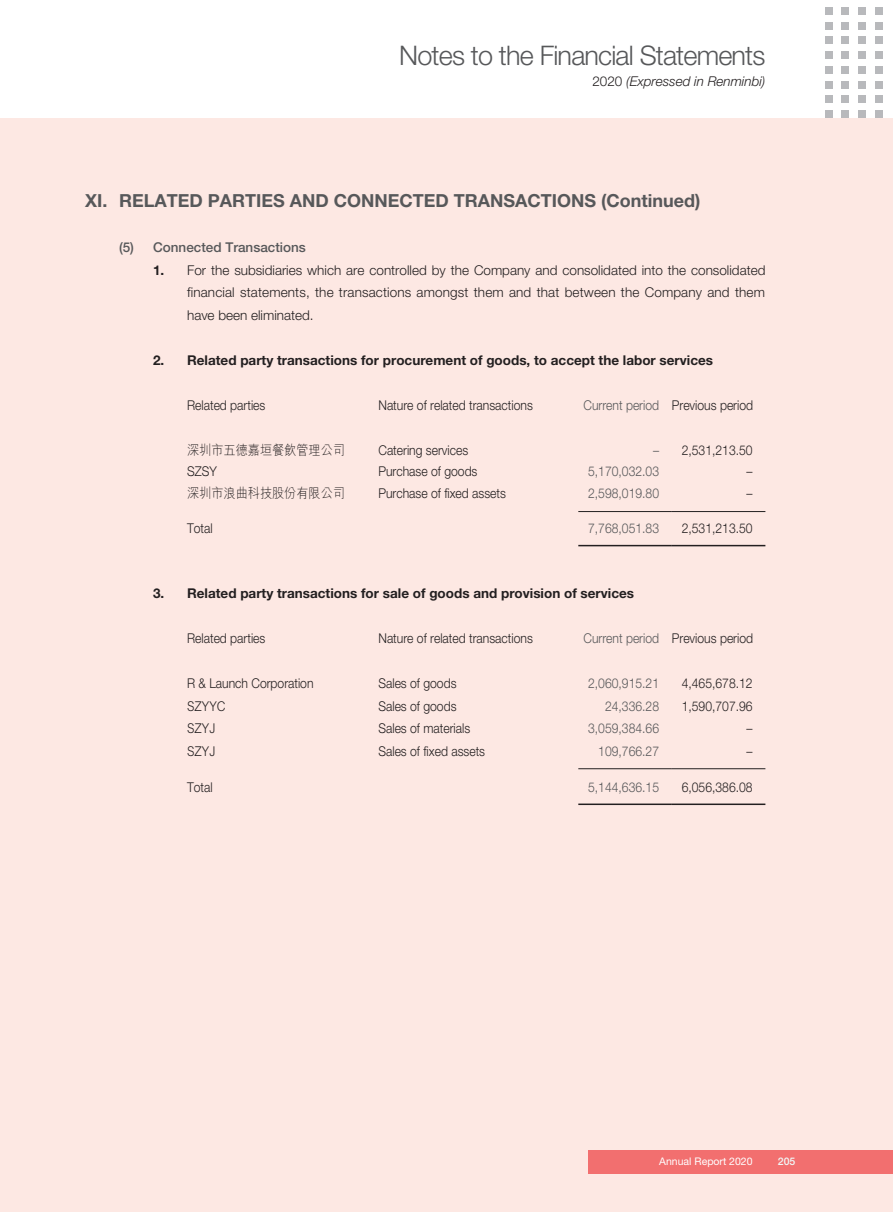
<style>
.page{position:relative;width:893px;height:1212px;background:#fde8e3}
.page>*{position:absolute;margin:0;border:0;box-sizing:border-box;transform-origin:0 0}
.t1{font:300 27px "Helvetica Neue LT Std";letter-spacing:-.03em;color:#57585a}
.t2{font:700 18px "Helvetica Neue LT Std";color:#57585a}
.t3{font:300 13.5px "Helvetica Neue LT Std";color:#231f20;scale:.9 1}
.t4{font:300 13.5px/22.5px "Helvetica Neue LT Std";color:#231f20;text-align:justify}
.t5{font:700 13.5px "Helvetica Neue LT Std";color:#231f20}
.t6{font:300 13.5px "Helvetica Neue LT Std";color:#57585a;scale:.9 1}
.t7{font:300 13.5px "M Hei HK";color:#231f20;scale:.9 1}
.t8{font:italic 300 13.5px "Helvetica Neue LT Std";color:#231f20}
.t9{font:500 13.5px "Helvetica Neue LT Std";color:#57585a}
.t10{font:10.5px "Helvetica Neue LT Std";color:#fff}
.t11{font:500 10.5px "Helvetica Neue LT Std";color:#f0f9f8}
.s1{font-style:normal}
.s2{font-weight:700}
.s3{color:#57585a}
</style>
<div class="page">
<div style="left:0;top:0;width:893px;height:118px;background:#fff"></div>
<div style="left:875px;top:7px;width:8px;height:8px;background:#b8b9bc"></div>
<div style="left:858px;top:7px;width:8px;height:8px;background:#b8b9bc"></div>
<div style="left:842px;top:7px;width:7px;height:8px;background:#b8b9bc"></div>
<div style="left:825px;top:7px;width:7px;height:8px;background:#b8b9bc"></div>
<div style="left:875px;top:22px;width:8px;height:7px;background:#b8b9bc"></div>
<div style="left:858px;top:22px;width:8px;height:7px;background:#b8b9bc"></div>
<div style="left:842px;top:22px;width:7px;height:7px;background:#b8b9bc"></div>
<div style="left:825px;top:22px;width:7px;height:7px;background:#b8b9bc"></div>
<div style="left:875px;top:37px;width:8px;height:7px;background:#b8b9bc"></div>
<div style="left:858px;top:37px;width:8px;height:7px;background:#b8b9bc"></div>
<div style="left:842px;top:37px;width:7px;height:7px;background:#b8b9bc"></div>
<div style="left:825px;top:37px;width:7px;height:7px;background:#b8b9bc"></div>
<div style="left:875px;top:51px;width:8px;height:8px;background:#b8b9bc"></div>
<div style="left:858px;top:51px;width:8px;height:8px;background:#b8b9bc"></div>
<div style="left:842px;top:51px;width:7px;height:8px;background:#b8b9bc"></div>
<div style="left:825px;top:51px;width:7px;height:8px;background:#b8b9bc"></div>
<div style="left:875px;top:66px;width:8px;height:8px;background:#b8b9bc"></div>
<div style="left:858px;top:66px;width:8px;height:8px;background:#b8b9bc"></div>
<div style="left:842px;top:66px;width:7px;height:8px;background:#b8b9bc"></div>
<div style="left:825px;top:66px;width:7px;height:8px;background:#b8b9bc"></div>
<div style="left:875px;top:81px;width:8px;height:7px;background:#b8b9bc"></div>
<div style="left:858px;top:81px;width:8px;height:7px;background:#b8b9bc"></div>
<div style="left:842px;top:81px;width:7px;height:7px;background:#b8b9bc"></div>
<div style="left:825px;top:81px;width:7px;height:7px;background:#b8b9bc"></div>
<div style="left:875px;top:96px;width:8px;height:7px;background:#b8b9bc"></div>
<div style="left:858px;top:96px;width:8px;height:7px;background:#b8b9bc"></div>
<div style="left:842px;top:96px;width:7px;height:7px;background:#b8b9bc"></div>
<div style="left:825px;top:96px;width:7px;height:7px;background:#b8b9bc"></div>
<div style="left:875px;top:110px;width:8px;height:8px;background:#b8b9bc"></div>
<div style="left:858px;top:110px;width:8px;height:8px;background:#b8b9bc"></div>
<div style="left:842px;top:110px;width:7px;height:8px;background:#b8b9bc"></div>
<div style="left:825px;top:110px;width:7px;height:8px;background:#b8b9bc"></div>
<div style="left:588px;top:1150px;width:305px;height:24px;background:#f26f6f"></div>
<hr style="left:578px;top:511px;width:94px;height:1px;background:#231f20">
<hr style="left:672px;top:511px;width:93px;height:1px;background:#231f20">
<hr style="left:578px;top:545px;width:94px;height:1px;background:#231f20">
<hr style="left:672px;top:545px;width:93px;height:1px;background:#231f20">
<hr style="left:578px;top:768px;width:94px;height:1px;background:#231f20">
<hr style="left:672px;top:768px;width:93px;height:1px;background:#231f20">
<hr style="left:578px;top:803px;width:94px;height:2px;background:#231f20">
<hr style="left:672px;top:803px;width:93px;height:2px;background:#231f20">
<h1 class="t1" style="left:399px;top:39px;width:368px">Notes to the Financial Statements</h1>
<p class="t8" style="left:592px;top:73px;width:175px"><span class="s1">2020</span> (Expressed in Renminbi)</p>
<h2 class="t2" style="left:85px;top:190px;width:617px">XI. RELATED PARTIES AND CONNECTED TRANSACTIONS (Continued)</h2>
<p class="t9" style="left:119px;top:240px;width:188px">(5) Connected Transactions</p>
<p class="t4" style="left:187px;top:259px;width:580px;text-indent:-34px"><span class="s2">1.</span> For the subsidiaries which are controlled by the Company and consolidated into the consolidated financial statements, the transactions amongst them and that between the Company and them have been eliminated.</p>
<p class="t5" style="left:153px;top:352px;width:561px">2. Related party transactions for procurement of goods, to accept the labor services</p>
<p class="t3" style="left:187px;top:397px;width:89px">Related parties</p>
<p class="t3" style="left:378px;top:397px;width:173px">Nature of related transactions</p>
<p class="t3" style="left:583px;top:397px;width:190px"><span class="s3">Current period</span> Previous period</p>
<p class="t7" style="left:187px;top:440px;width:177px">深圳市五德嘉垣餐飲管理公司</p>
<p class="t3" style="left:378px;top:442px;width:101px">Catering services</p>
<p class="t3" style="left:653px;top:442px;width:112px"><span class="s3">–</span> 2,531,213.50</p>
<p class="t3" style="left:187px;top:463px;width:35px">SZSY</p>
<p class="t3" style="left:378px;top:463px;width:112px">Purchase of goods</p>
<p class="t6" style="left:588px;top:463px;width:80px">5,170,032.03</p>
<p class="t3" style="left:747px;top:463px;width:8px">–</p>
<p class="t7" style="left:187px;top:484px;width:177px">深圳市浪曲科技股份有限公司</p>
<p class="t3" style="left:378px;top:485px;width:143px">Purchase of fixed assets</p>
<p class="t6" style="left:588px;top:485px;width:80px">2,598,019.80</p>
<p class="t3" style="left:747px;top:485px;width:8px">–</p>
<p class="t3" style="left:187px;top:520px;width:30px">Total</p>
<p class="t6" style="left:588px;top:520px;width:80px">7,768,051.83</p>
<p class="t3" style="left:682px;top:520px;width:80px">2,531,213.50</p>
<p class="t5" style="left:153px;top:585px;width:482px">3. Related party transactions for sale of goods and provision of services</p>
<p class="t3" style="left:187px;top:630px;width:89px">Related parties</p>
<p class="t3" style="left:378px;top:630px;width:173px">Nature of related transactions</p>
<p class="t3" style="left:583px;top:630px;width:190px"><span class="s3">Current period</span> Previous period</p>
<p class="t3" style="left:187px;top:675px;width:142px">R &amp; Launch Corporation</p>
<p class="t3" style="left:378px;top:675px;width:88px">Sales of goods</p>
<p class="t6" style="left:588px;top:675px;width:80px">2,060,915.21</p>
<p class="t3" style="left:682px;top:675px;width:80px">4,465,678.12</p>
<p class="t7" style="left:187px;top:696px;width:44px">SZYYC</p>
<p class="t3" style="left:378px;top:698px;width:88px">Sales of goods</p>
<p class="t6" style="left:605px;top:698px;width:62px">24,336.28</p>
<p class="t3" style="left:682px;top:698px;width:80px">1,590,707.96</p>
<p class="t7" style="left:187px;top:719px;width:33px">SZYJ</p>
<p class="t3" style="left:378px;top:720px;width:104px">Sales of materials</p>
<p class="t6" style="left:588px;top:720px;width:80px">3,059,384.66</p>
<p class="t3" style="left:747px;top:720px;width:8px">–</p>
<p class="t7" style="left:187px;top:741px;width:33px">SZYJ</p>
<p class="t3" style="left:378px;top:743px;width:120px">Sales of fixed assets</p>
<p class="t6" style="left:598px;top:743px;width:69px">109,766.27</p>
<p class="t3" style="left:747px;top:743px;width:8px">–</p>
<p class="t3" style="left:187px;top:778px;width:30px">Total</p>
<p class="t6" style="left:588px;top:778px;width:80px">5,144,636.15</p>
<p class="t3" style="left:682px;top:778px;width:80px">6,056,386.08</p>
<p class="t10" style="left:659px;top:1155px;width:95px">Annual Report 2020</p>
<p class="t11" style="left:778px;top:1155px;width:19px">205</p>
</div>
